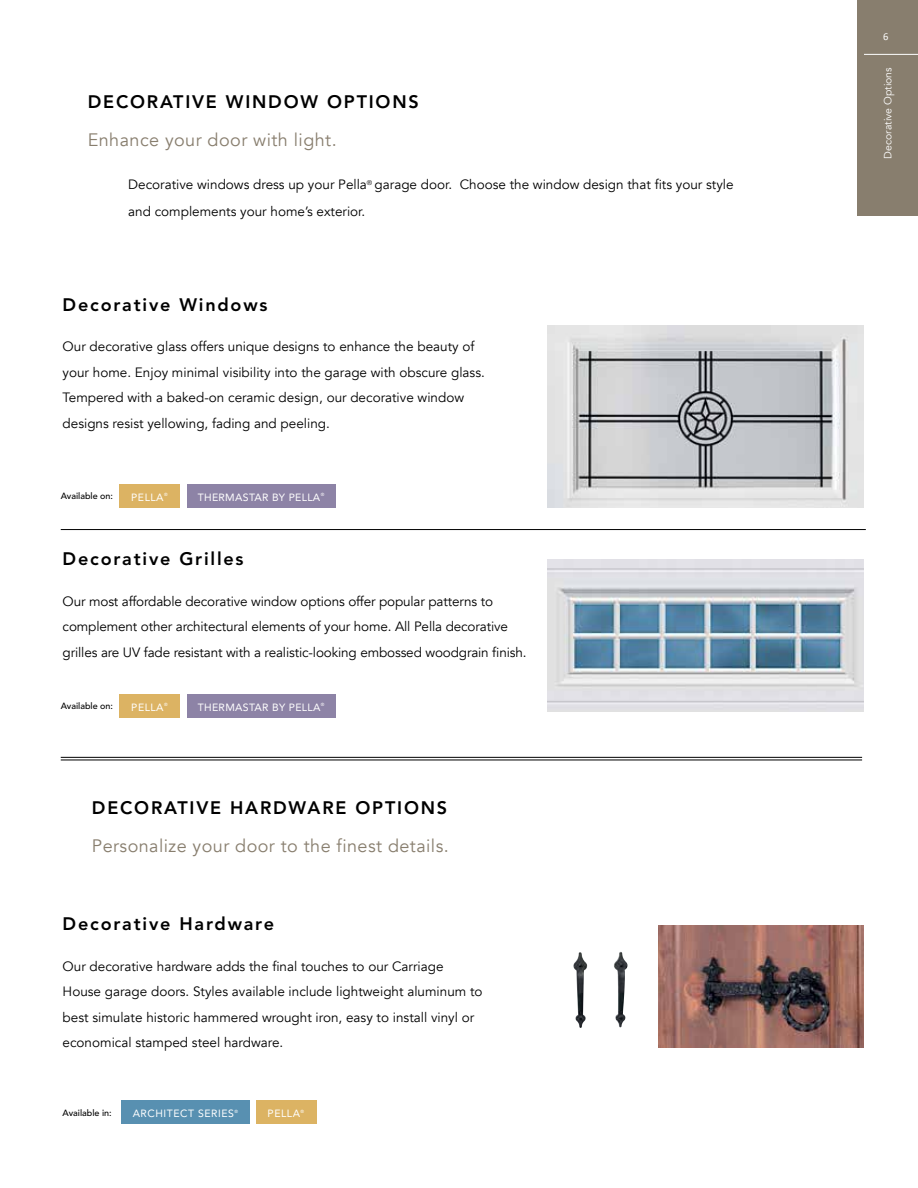
<style>
.page{position:relative;width:918px;height:1188px;background:#fff}
.page>*{position:absolute;margin:0;border:0;box-sizing:border-box;transform-origin:0 0}
.t1{font:800 18px "Avenir";letter-spacing:.1em;color:#000}
.t2{font:18px "Avenir";letter-spacing:.025em;color:#887e6e}
.t3{font:13.5px/25.5px "Avenir";color:#000}
.t4{font:10.5px "Avenir";letter-spacing:.03em;color:#fff}
.t5{font:10.5px "Avenir";color:#fff}
.t6{font:10.5px "Avenir";letter-spacing:.05em;color:#fff}
.t7{font:10.5px "Calibri";color:#fff}
.t8{font:500 9px "Avenir";color:#000}
.t9{font:4.5px "Avenir";color:#fff}
</style>
<div class="page">
<div style="left:857px;top:0;width:61px;height:216px;background:#887e6e"></div>
<hr style="left:864px;top:54px;width:54px;height:1px;background:#fff">
<img style="left:548px;top:326px;width:316px;height:181px">
<img style="left:548px;top:560px;width:316px;height:151px">
<hr style="left:61px;top:529px;width:805px;height:1px;background:#000">
<hr style="left:61px;top:757px;width:801px;height:1px;background:#000">
<hr style="left:61px;top:760px;width:801px;height:1px;background:#000">
<div style="left:121px;top:1100px;width:129px;height:24px;background:#5890b1"></div>
<div style="left:256px;top:1100px;width:61px;height:24px;background:#dcb363"></div>
<div style="left:119px;top:694px;width:61px;height:23px;background:#dcb363"></div>
<div style="left:187px;top:694px;width:148px;height:23px;background:#8d83a6"></div>
<div style="left:119px;top:484px;width:61px;height:24px;background:#dcb363"></div>
<div style="left:187px;top:484px;width:148px;height:24px;background:#8d83a6"></div>
<img style="left:573px;top:952px;width:55px;height:76px">
<img style="left:659px;top:926px;width:205px;height:121px">
<h1 class="t1" style="left:88px;top:91px;width:333px">DECORATIVE WINDOW OPTIONS</h1>
<h1 class="t2" style="left:88px;top:129px;width:250px">Enhance your door with light.</h1>
<p class="t3" style="left:128px;top:171px;width:607px;line-height:27px">Decorative windows dress up your Pella<sup>®</sup> garage door. Choose the window design that fits your style and complements your home’s exterior.</p>
<h1 class="t1" style="left:63px;top:294px;width:206px">Decorative Windows</h1>
<p class="t3" style="left:63px;top:334px;width:424px">Our decorative glass offers unique designs to enhance the beauty of your home. Enjoy minimal visibility into the garage with obscure glass.<br>Tempered with a baked-on ceramic design, our decorative window designs resist yellowing, fading and peeling.</p>
<p class="t8" style="left:61px;top:491px;width:54px">Available on:</p>
<p class="t4" style="left:131px;top:489px;width:34px">PELLA</p>
<p class="t9" style="left:164px;top:491px;width:5px">®</p>
<p class="t4" style="left:198px;top:489px;width:124px">THERMASTAR BY PELLA</p>
<p class="t9" style="left:321px;top:491px;width:5px">®</p>
<h1 class="t1" style="left:63px;top:549px;width:182px">Decorative Grilles</h1>
<p class="t3" style="left:63px;top:589px;width:466px">Our most affordable decorative window options offer popular patterns to complement other architectural elements of your home. All Pella decorative grilles are UV fade resistant with a realistic-looking embossed woodgrain finish.</p>
<p class="t8" style="left:61px;top:701px;width:54px">Available on:</p>
<p class="t4" style="left:131px;top:699px;width:34px">PELLA</p>
<p class="t9" style="left:164px;top:701px;width:5px">®</p>
<p class="t4" style="left:198px;top:699px;width:124px">THERMASTAR BY PELLA</p>
<p class="t9" style="left:321px;top:701px;width:5px">®</p>
<h1 class="t1" style="left:92px;top:797px;width:357px">DECORATIVE HARDWARE OPTIONS</h1>
<h1 class="t2" style="left:92px;top:835px;width:358px">Personalize your door to the finest details.</h1>
<h1 class="t1" style="left:63px;top:913px;width:213px">Decorative Hardware</h1>
<p class="t3" style="left:63px;top:953px;width:421px">Our decorative hardware adds the final touches to our Carriage House garage doors. Styles available include lightweight aluminum to best simulate historic hammered wrought iron, easy to install vinyl or economical stamped steel hardware.</p>
<p class="t8" style="left:63px;top:1107px;width:51px">Available in:</p>
<p class="t6" style="left:133px;top:1105px;width:103px">ARCHITECT SERIES</p>
<p class="t9" style="left:234px;top:1107px;width:5px">®</p>
<p class="t4" style="left:268px;top:1105px;width:34px">PELLA</p>
<p class="t9" style="left:301px;top:1107px;width:5px">®</p>
<p class="t7" style="left:883px;top:30px;width:7px">6</p>
<p class="t5" style="left:882px;top:159px;width:93px;rotate:-90deg">Decorative Options</p>
</div>
